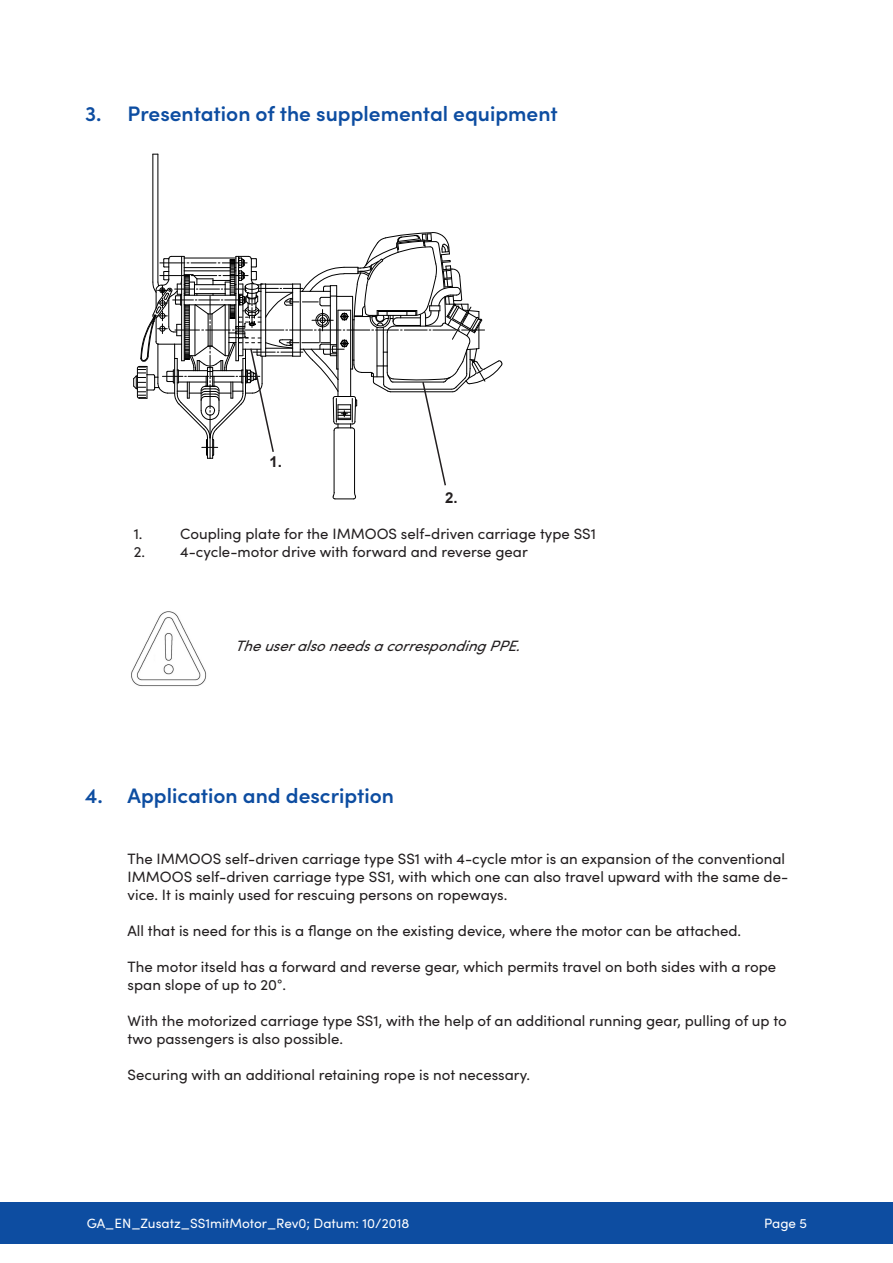
<style>
.page{position:relative;width:893px;height:1263px;background:#fff}
.page>*{position:absolute;margin:0;border:0;box-sizing:border-box;transform-origin:0 0}
.Inhaltsverzeichniss{font:600 21px "Sofia Pro";color:#0d4da1}
.Textformat{font:15px/18px "Sofia Pro";color:#231f20}
.t1{font:italic 15px "Sofia Pro";color:#231f20}
.t2{font:700 15px "Arial";color:#231f20}
.t3{font:13.5px "Sofia Pro";color:#fff}
</style>
<div class="page">
<div style="left:0;top:1202px;width:893px;height:41px;background:#0d4da1"></div>
<hr style="left:158px;top:154px;width:1px;height:128px;background:#000">
<hr style="left:153px;top:154px;width:1px;height:128px;background:#000">
<img style="left:131px;top:611px;width:76px;height:76px">
<svg style="left:133px;top:232px;width:370px;height:268px"></svg>
<p class="Inhaltsverzeichniss" style="left:85px;top:98px;width:474px">3. Presentation of the supplemental equipment</p>
<p class="t2" style="left:269px;top:451px;width:14px">1.</p>
<p class="t2" style="left:445px;top:487px;width:14px">2.</p>
<p class="Textformat" style="left:134px;top:524px;width:10px">1.</p>
<p class="Textformat" style="left:180px;top:524px;width:417px">Coupling plate for the IMMOOS self-driven carriage type SS1</p>
<p class="Textformat" style="left:134px;top:542px;width:396px">2. 4-cycle-motor drive with forward and reverse gear</p>
<p class="t1" style="left:235px;top:635px;width:294px">TheuseralsoneedsacorrespondingPPE.</p>
<p class="Inhaltsverzeichniss" style="left:85px;top:780px;width:311px">4. Application and description</p>
<p class="Textformat" style="left:128px;top:849px;width:662px">The IMMOOS self-driven carriage type SS1 with 4-cycle mtor is an expansion of the conventional<br>IMMOOS self-driven carriage type SS1, with which one can also travel upward with the same de&shy;vice. It is mainly used for rescuing persons on ropeways.</p>
<p class="Textformat" style="left:128px;top:921px;width:615px">All that is need for this is a flange on the existing device, where the motor can be attached.</p>
<p class="Textformat" style="left:128px;top:957px;width:650px">The motor itseld has a forward and reverse gear, which permits travel on both sides with a rope span slope of up to 20°.</p>
<p class="Textformat" style="left:128px;top:1011px;width:661px">With the motorized carriage type SS1, with the help of an additional running gear, pulling of up to two passengers is also possible.</p>
<p class="Textformat" style="left:128px;top:1065px;width:404px">Securing with an additional retaining rope is not necessary.</p>
<p class="t3" style="left:87px;top:1213px;width:324px">GA_EN_Zusatz_SS1mitMotor_Rev0; Datum: 10/2018</p>
<p class="t3" style="left:764px;top:1213px;width:44px">Page 5</p>
</div>
